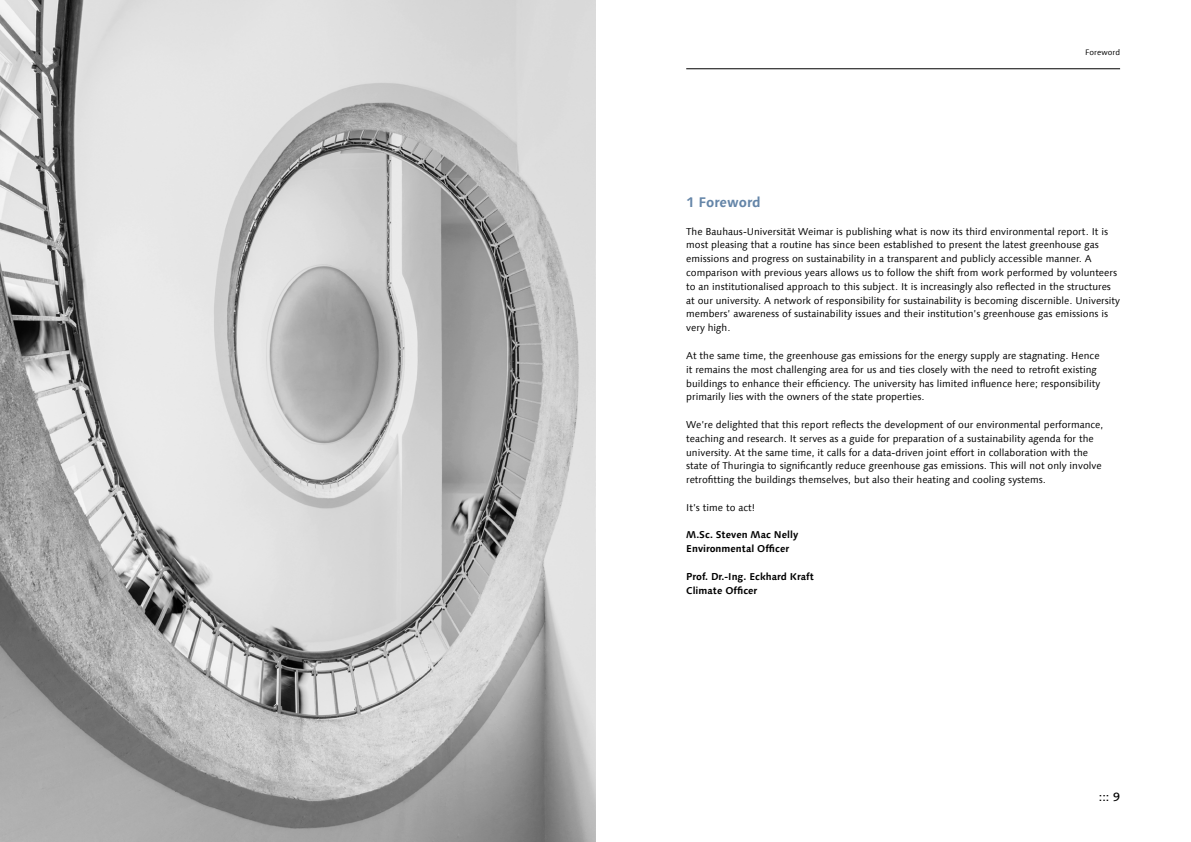
<style>
.page{position:relative;width:1191px;height:842px;background:#fff}
.page>*{position:absolute;margin:0;border:0;box-sizing:border-box;transform-origin:0 0}
.H1_Überschrift_14_pt_blau{font:700 14px "Linotype Syntax Com";color:#6485a8}
.t1{font:500 12px "Linotype Syntax Com";color:#000}
.P_Mengentext{font:10px/13.8px "Linotype Syntax Com";color:#000}
.P_Mengentext-2{font:700 10px/13.8px "Linotype Syntax Com";color:#000}
.t2{font:8px "Linotype Syntax Com";letter-spacing:.01em;color:#000}
</style>
<div class="page">
<hr style="left:686px;top:69px;width:434px;height:1px;background:#000">
<svg style="left:595px;top:0;width:1px;height:842px"></svg>
<img style="left:0;top:0;width:595px;height:842px">
<p class="t2" style="left:1085px;top:47px;width:36px">Foreword</p>
<h2 class="H1_Überschrift_14_pt_blau" style="left:686px;top:193px;width:76px">1 Foreword</h2>
<p class="P_Mengentext" style="left:686px;top:224px;width:435px">The Bauhaus-Universität Weimar is publishing what is now its third environmental report. It is most pleasing that a routine has since been established to present the latest greenhouse gas emissions and progress on sustainability in a transparent and publicly accessible manner. A comparison with previous years allows us to follow the shift from work performed by volunteers to an institutionalised approach to this subject. It is increasingly also reflected in the structures at our university. A network of responsibility for sustainability is becoming discernible. University members’ awareness of sustainability issues and their institution’s greenhouse gas emissions is very high.</p>
<p class="P_Mengentext" style="left:686px;top:348px;width:415px">At the same time, the greenhouse gas emissions for the energy supply are stagnating. Hence it remains the most challenging area for us and ties closely with the need to retrofit existing buildings to enhance their efficiency. The university has limited influence here; responsibility primarily lies with the owners of the state properties.</p>
<p class="P_Mengentext" style="left:686px;top:417px;width:419px">We’re delighted that this report reflects the development of our environmental performance, teaching and research. It serves as a guide for preparation of a sustainability agenda for the university. At the same time, it calls for a data-driven joint effort in collaboration with the state of Thuringia to significantly reduce greenhouse gas emissions. This will not only involve retrofitting the buildings themselves, but also their heating and cooling systems.</p>
<p class="P_Mengentext" style="left:686px;top:500px;width:70px">It’s time to act!</p>
<p class="P_Mengentext-2" style="left:686px;top:528px;width:113px">M.Sc. Steven Mac Nelly<br>Environmental Officer</p>
<p class="P_Mengentext-2" style="left:686px;top:569px;width:129px">Prof. Dr.-Ing. Eckhard Kraft<br>Climate Officer</p>
<p class="t1" style="left:1098px;top:789px;width:23px">::: 9</p>
</div>
